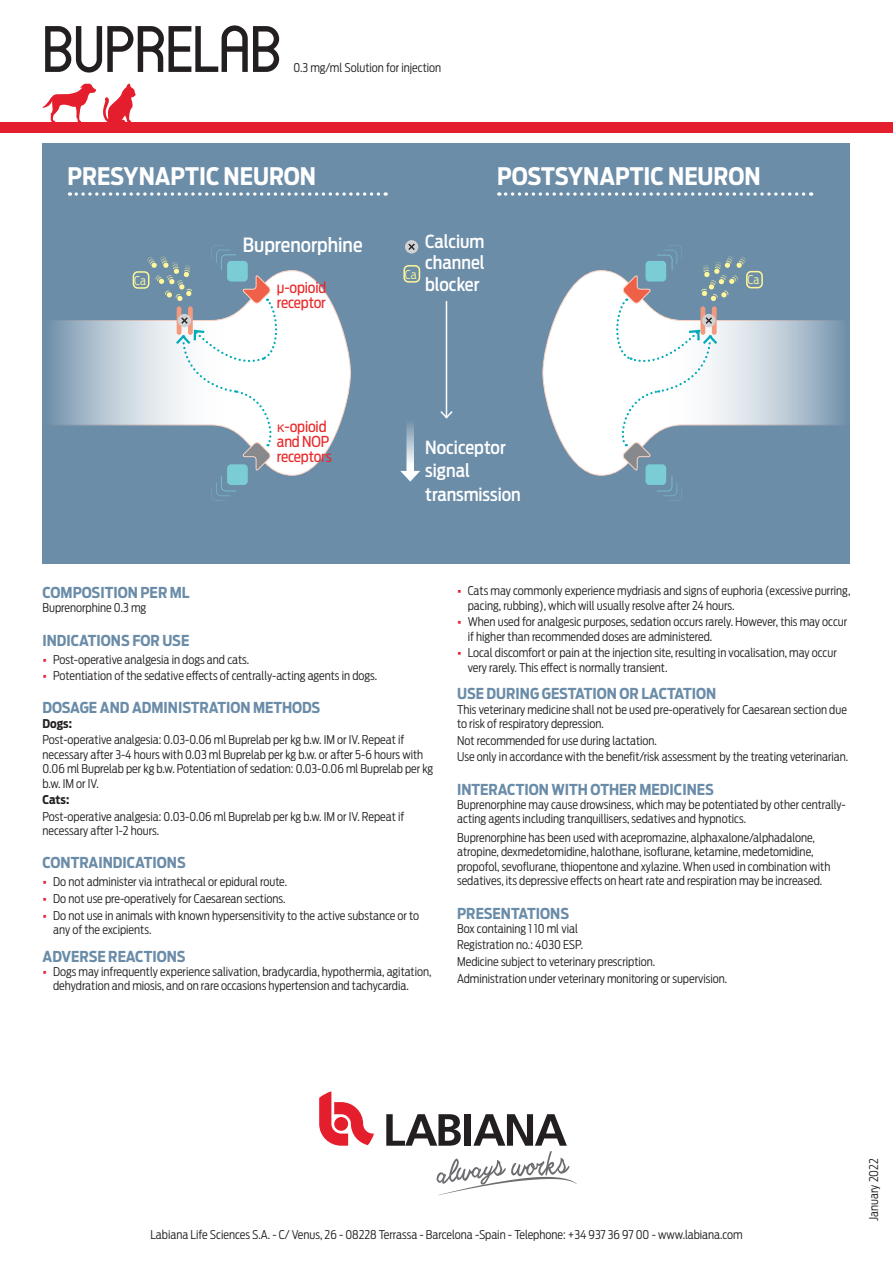
<style>
.page{position:relative;width:893px;height:1263px;background:#fff}
.page>*{position:absolute;margin:0;border:0;box-sizing:border-box;transform-origin:0 0}
.t1{font:500 65.55px "Circula";color:#231f20}
.Estilo_de_párrafo_1{font:700 24px "Antenna Cond";color:#fff}
.composicion{font:500 19.5px "Antenna Cond";color:#fff}
.composicion-2{font:500 18px/21.6px "Antenna Cond";color:#fff;text-align:justify}
.Estilo_de_párrafo_1-2{font:700 15px "Antenna Cond";color:#6a8ca8}
.t2{font:15px/15px "Antenna Cond";letter-spacing:-.01em;color:#e9292a}
.composicion-3{font:300 12px/14.4px "Antenna Cond";color:#231f20}
.texto_ficha{font:300 12px "Antenna Cond";color:#231f20}
.composicion-4{font:700 12px "Antenna Cond";color:#231f20}
.composicion-5{font:300 12px "Antenna Cond";color:#fff79a}
.s1{font-family:"Antenna";font-weight:700;color:#e41e2c}
</style>
<div class="page">
<div style="left:43px;top:143px;width:807px;height:420px;background:#6c8da8"></div>
<div style="left:403px;top:265px;width:17px;height:18px;border:2px solid #fff79a;border-radius:4px"></div>
<svg style="left:506px;top:192px;width:306px;height:4px"></svg>
<svg style="left:76px;top:192px;width:310px;height:4px"></svg>
<div style="left:227px;top:464px;width:21px;height:21px;background:#7bcdd5;border-radius:4px"></div>
<div style="left:645px;top:464px;width:21px;height:21px;background:#7bcdd5;border-radius:4px"></div>
<svg style="left:211px;top:476px;width:25px;height:25px"></svg>
<svg style="left:657px;top:476px;width:25px;height:25px"></svg>
<svg style="left:42px;top:270px;width:309px;height:206px"></svg>
<svg style="left:542px;top:270px;width:299px;height:206px"></svg>
<svg style="left:405px;top:240px;width:13px;height:14px"></svg>
<svg style="left:407px;top:242px;width:9px;height:10px"></svg>
<svg style="left:614px;top:245px;width:133px;height:225px"></svg>
<hr style="left:446px;top:301px;width:1px;height:117px;background:#fff">
<svg style="left:440px;top:409px;width:13px;height:10px"></svg>
<svg style="left:406px;top:423px;width:8px;height:48px"></svg>
<svg style="left:400px;top:471px;width:20px;height:11px"></svg>
<svg style="left:319px;top:1091px;width:55px;height:55px"></svg>
<svg style="left:386px;top:1114px;width:191px;height:81px"></svg>
<div style="left:0;top:122px;width:893px;height:11px;background:#e41e2c"></div>
<svg style="left:103px;top:84px;width:33px;height:38px"></svg>
<svg style="left:42px;top:84px;width:54px;height:38px"></svg>
<svg style="left:147px;top:245px;width:137px;height:225px"></svg>
<p class="t1" style="left:43px;top:10px;width:240px">BUPRELAB</p>
<p class="composicion-3" style="left:293px;top:60px;width:149px">0.3 mg/ml Solution for injection</p>
<p class="Estilo_de_párrafo_1" style="left:67px;top:162px;width:250px">PRESYNAPTIC NEURON</p>
<p class="Estilo_de_párrafo_1" style="left:497px;top:162px;width:265px">POSTSYNAPTIC NEURON</p>
<p class="composicion-5" style="left:134px;top:273px;width:13px">Ca</p>
<p class="composicion" style="left:243px;top:234px;width:121px">Buprenorphine</p>
<p class="composicion-2" style="left:425px;top:230px;width:61px">Calcium channel blocker</p>
<p class="composicion-5" style="left:405px;top:267px;width:13px">Ca</p>
<p class="t2" style="left:277px;top:280px;width:51px">μ-opioid receptor</p>
<p class="t2" style="left:285px;top:419px;width:44px">-opioid</p>
<p class="t2" style="left:277px;top:434px;width:56px">and NOP receptors</p>
<p class="composicion-2" style="left:425px;top:436px;width:82px">Nociceptor</p>
<p class="composicion-2" style="left:425px;top:460px;width:46px">signal</p>
<p class="composicion-2" style="left:425px;top:484px;width:97px">transmission</p>
<p class="composicion-5" style="left:748px;top:273px;width:13px">Ca</p>
<p class="Estilo_de_párrafo_1-2" style="left:43px;top:583px;width:149px">COMPOSITION PER ML</p>
<p class="composicion-3" style="left:43px;top:601px;width:105px">Buprenorphine 0.3 mg</p>
<p class="Estilo_de_párrafo_1-2" style="left:43px;top:631px;width:148px">INDICATIONS FOR USE</p>
<p class="composicion-3" style="left:43px;top:652px;width:208px"><span class="s1">•</span> Post-operative analgesia in dogs and cats.</p>
<p class="composicion-3" style="left:43px;top:668px;width:336px"><span class="s1">•</span> Potentiation of the sedative effects of centrally-acting agents in dogs.</p>
<p class="Estilo_de_párrafo_1-2" style="left:43px;top:699px;width:279px">DOSAGE AND ADMINISTRATION METHODS</p>
<p class="composicion-4" style="left:43px;top:716px;width:31px">Dogs:</p>
<p class="composicion-3" style="left:43px;top:733px;width:392px">Post-operative analgesia: 0.03-0.06 ml Buprelab per kg b.w. IM or IV. Repeat if necessary after 3-4 hours with 0.03 ml Buprelab per kg b.w. or after 5-6 hours with 0.06 ml Buprelab per kg b.w. Potentiation of sedation: 0.03-0.06 ml Buprelab per kg b.w. IM or IV.</p>
<p class="composicion-4" style="left:43px;top:793px;width:28px">Cats:</p>
<p class="composicion-3" style="left:43px;top:809px;width:363px">Post-operative analgesia: 0.03-0.06 ml Buprelab per kg b.w. IM or IV. Repeat if necessary after 1-2 hours.</p>
<p class="Estilo_de_párrafo_1-2" style="left:43px;top:854px;width:145px">CONTRAINDICATIONS</p>
<p class="composicion-3" style="left:43px;top:875px;width:246px"><span class="s1">•</span> Do not administer via intrathecal or epidural route.</p>
<p class="composicion-3" style="left:43px;top:891px;width:245px"><span class="s1">•</span> Do not use pre-operatively for Caesarean sections.</p>
<p class="composicion-3" style="left:53px;top:908px;width:367px;text-indent:-11px"><span class="s1">•</span> Do not use in animals with known hypersensitivity to the active substance or to any of the excipients.</p>
<p class="Estilo_de_párrafo_1-2" style="left:43px;top:947px;width:145px">ADVERSE REACTIONS</p>
<p class="composicion-3" style="left:53px;top:964px;width:380px;text-indent:-11px"><span class="s1">•</span> Dogs may infrequently experience salivation, bradycardia, hypothermia, agitation, dehydration and miosis, and on rare occasions hypertension and tachycardia.</p>
<p class="composicion-3" style="left:468px;top:584px;width:384px;text-indent:-11px"><span class="s1">•</span> Cats may commonly experience mydriasis and signs of euphoria (excessive purring, pacing, rubbing), which will usually resolve after 24 hours.</p>
<p class="composicion-3" style="left:468px;top:615px;width:381px;text-indent:-11px"><span class="s1">•</span> When used for analgesic purposes, sedation occurs rarely. However, this may occur if higher than recommended doses are administered.</p>
<p class="composicion-3" style="left:468px;top:646px;width:371px;text-indent:-11px"><span class="s1">•</span> Local discomfort or pain at the injection site, resulting in vocalisation, may occur very rarely. This effect is normally transient.</p>
<p class="Estilo_de_párrafo_1-2" style="left:457px;top:685px;width:261px">USE DURING GESTATION OR LACTATION</p>
<p class="composicion-3" style="left:457px;top:702px;width:391px">This veterinary medicine shall not be used pre-operatively for Caesarean section due to risk of respiratory depression.</p>
<p class="composicion-3" style="left:457px;top:733px;width:201px">Not recommended for use during lactation.</p>
<p class="composicion-3" style="left:457px;top:750px;width:393px">Use only in accordance with the benefit/risk assessment by the treating veterinarian.</p>
<p class="Estilo_de_párrafo_1-2" style="left:457px;top:780px;width:258px">INTERACTION WITH OTHER MEDICINES</p>
<p class="composicion-3" style="left:457px;top:797px;width:390px">Buprenorphine may cause drowsiness, which may be potentiated by other centrally&shy;acting agents including tranquillisers, sedatives and hypnotics.</p>
<p class="composicion-3" style="left:457px;top:830px;width:375px">Buprenorphine has been used with acepromazine, alphaxalone/alphadalone, atropine, dexmedetomidine, halothane, isoflurane, ketamine, medetomidine, propofol, sevoflurane, thiopentone and xylazine. When used in combination with sedatives, its depressive effects on heart rate and respiration may be increased.</p>
<p class="Estilo_de_párrafo_1-2" style="left:457px;top:904px;width:113px">PRESENTATIONS</p>
<p class="composicion-3" style="left:457px;top:921px;width:122px">Box containing 1 10 ml vial</p>
<p class="composicion-3" style="left:457px;top:938px;width:128px">Registration no.: 4030 ESP.</p>
<p class="composicion-3" style="left:457px;top:954px;width:200px">Medicine subject to veterinary prescription.</p>
<p class="composicion-3" style="left:457px;top:971px;width:272px">Administration under veterinary monitoring or supervision.</p>
<p class="texto_ficha" style="left:150px;top:1227px;width:594px">Labiana Life Sciences S.A. - C/ Venus, 26 - 08228 Terrassa - Barcelona -Spain - Telephone: +34 937 36 97 00 - www.labiana.com</p>
<p class="texto_ficha" style="left:867px;top:1221px;width:64px;rotate:-90deg">January 2022</p>
</div>
